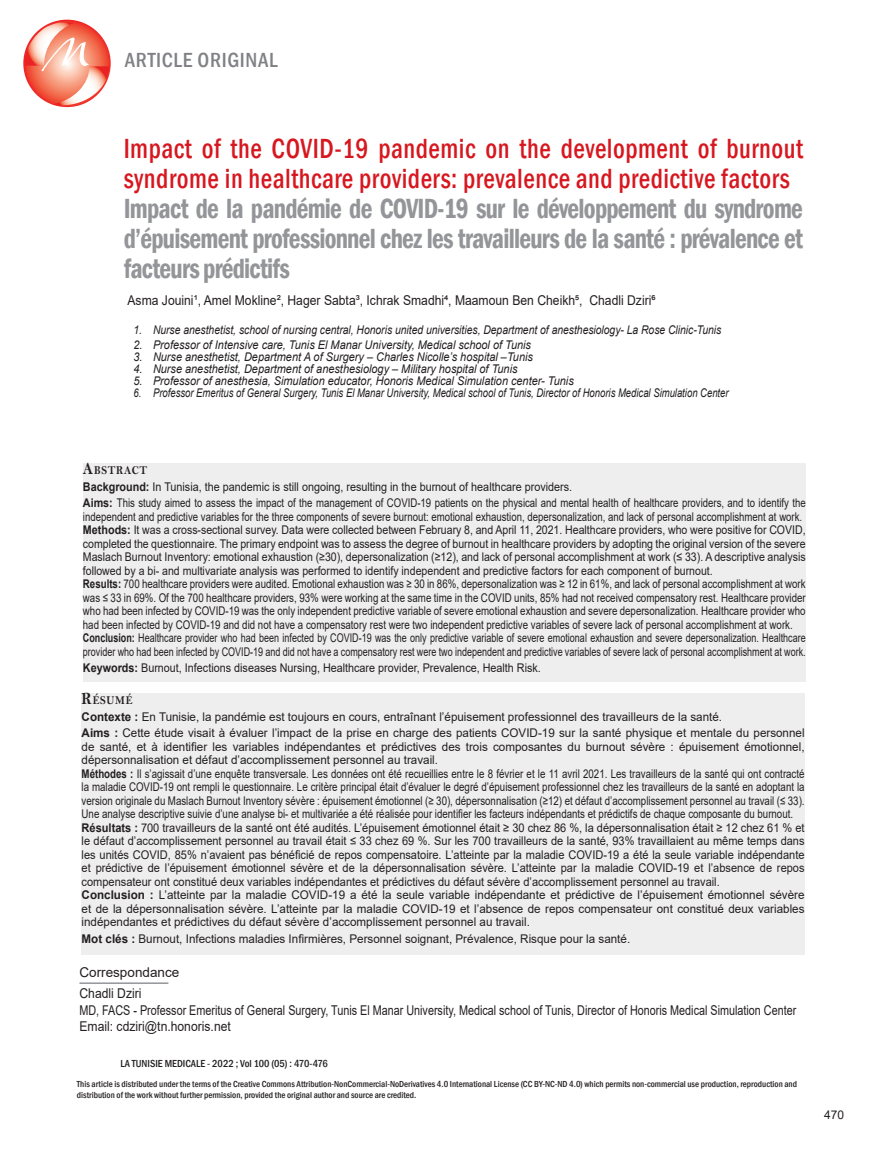
<style>
.page{position:relative;width:893px;height:1149px;background:#fff}
.page>*{position:absolute;margin:0;border:0;box-sizing:border-box;transform-origin:0 0}
.t1{font:600 condensed 28.5px/30px "Franklin Gothic";letter-spacing:-.03em;color:#939598;text-align:justify;scale:.9 1}
.t2{font:500 condensed 28.5px/30px "Franklin Gothic";letter-spacing:.02em;color:#d7171f;scale:.9 1}
.t3{font:500 condensed 21px "Franklin Gothic";letter-spacing:.03em;color:#808285}
.t4{font:13.5px "Arial";color:#231f20;scale:.8 1}
.t5{font:13.5px "Arial";color:#231f20;scale:.9 1}
.t6{font:13.5px "Arial";color:#231f20}
.t7{font:12px/13.5px "Arial";color:#231f20;text-align:justify;scale:.81 1}
.t8{font:12px/13.5px "Arial";color:#231f20;text-align:justify}
.t9{font:12px/13.5px "Arial";color:#231f20;text-align:justify;scale:.92 1}
.t10{font:12px/13.5px "Arial";color:#231f20;text-align:justify;scale:.88 1}
.t11{font:12px/13.5px "Arial";color:#231f20;scale:.75 1}
.t12{font:italic 12px "Arial";color:#231f20;scale:.91 1}
.t13{font:12px/13.5px "Arial";color:#231f20;scale:.8 1}
.t14{font:12px "Arial";color:#231f20;scale:.9 1}
.t15{font:italic 12px "Arial";color:#231f20;scale:.79 1}
.t16{font:italic 12px "Arial";color:#231f20;scale:.86 1}
.t17{font:12px "Bell MT Bold";letter-spacing:.07em;color:#231f20;scale:.87 1}
.t18{font:500 condensed 10.5px "Franklin Gothic";color:#231f20}
.t19{font:500 condensed 9px "Franklin Gothic";color:#231f20}
.s1{font-size:17.1px}
.s2{font-weight:700}
</style>
<div class="page">
<hr style="left:79px;top:982px;width:89px;height:1px;background:#939598">
<svg style="left:23px;top:20px;width:88px;height:87px"></svg>
<svg style="left:24px;top:23px;width:85px;height:82px"></svg>
<div style="left:83px;top:463px;width:723px;height:218px;background:#eeeeef"></div>
<div style="left:82px;top:692px;width:723px;height:261px;background:#eeeeef"></div>
<p class="t3" style="left:125px;top:46px;width:155px">ARTICLE ORIGINAL</p>
<p class="t2" style="left:124px;top:133px;width:756px">Impact of the COVID-19 pandemic on the development of burnout syndrome in healthcare providers: prevalence and predictive factors</p>
<p class="t1" style="left:124px;top:193px;width:756px">Impact de la pandémie de COVID-19 sur le développement du syndrome d’épuisement professionnel chez les travailleurs de la santé : prévalence et facteurs prédictifs</p>
<p class="t5" style="left:128px;top:291px;width:588px">Asma Jouini¹, Amel Mokline², Hager Sabta³, Ichrak Smadhi⁴, Maamoun Ben Cheikh⁵, Chadli Dziri⁶</p>
<p class="t16" style="left:134px;top:321px;width:685px">1. Nurse anesthetist, school of nursing central, Honoris united universities, Department of anesthesiology- La Rose Clinic-Tunis</p>
<p class="t12" style="left:134px;top:336px;width:438px">2. Professor of Intensive care, Tunis El Manar University, Medical school of Tunis</p>
<p class="t12" style="left:134px;top:348px;width:440px">3. Nurse anesthetist, Department A of Surgery – Charles Nicolle’s hospital –Tunis</p>
<p class="t12" style="left:134px;top:360px;width:424px">4. Nurse anesthetist, Department of anesthesiology – Military hospital of Tunis</p>
<p class="t12" style="left:134px;top:372px;width:485px">5. Professor of anesthesia, Simulation educator, Honoris Medical Simulation center- Tunis</p>
<p class="t15" style="left:134px;top:384px;width:755px">6. Professor Emeritus of General Surgery, Tunis El Manar University, Medical school of Tunis, Director of Honoris Medical Simulation Center</p>
<p class="t17" style="left:83px;top:463px;width:75px"><span class="s1">A</span>BSTRACT</p>
<p class="t14" style="left:83px;top:478px;width:545px"><span class="s2">Background:</span> In Tunisia, the pandemic is still ongoing, resulting in the burnout of healthcare providers.</p>
<p class="t13" style="left:83px;top:496px;width:905px"><span class="s2">Aims:</span> This study aimed to assess the impact of the management of COVID-19 patients on the physical and mental health of healthcare providers, and to identify the independent and predictive variables for the three components of severe burnout: emotional exhaustion, depersonalization, and lack of personal accomplishment at work.</p>
<p class="t10" style="left:83px;top:523px;width:823px"><span class="s2">Methods:</span> It was a cross-sectional survey. Data were collected between February 8, and April 11, 2021. Healthcare providers, who were positive for COVID, completed the questionnaire. The primary endpoint was to assess the degree of burnout in healthcare providers by adopting the original version of the severe Maslach Burnout Inventory: emotional exhaustion (≥30), depersonalization (≥12), and lack of personal accomplishment at work (≤ 33). A descriptive analysis followed by a bi- and multivariate analysis was performed to identify independent and predictive factors for each component of burnout.</p>
<p class="t7" style="left:83px;top:577px;width:894px"><span class="s2">Results:</span> 700 healthcare providers were audited. Emotional exhaustion was ≥ 30 in 86%, depersonalization was ≥ 12 in 61%, and lack of personal accomplishment at work was ≤ 33 in 69%. Of the 700 healthcare providers, 93% were working at the same time in the COVID units, 85% had not received compensatory rest. Healthcare provider who had been infected by COVID-19 was the only independent predictive variable of severe emotional exhaustion and severe depersonalization. Healthcare provider who had been infected by COVID-19 and did not have a compensatory rest were two independent predictive variables of severe lack of personal accomplishment at work.</p>
<p class="t11" style="left:83px;top:631px;width:965px"><span class="s2">Conclusion:</span> Healthcare provider who had been infected by COVID-19 was the only predictive variable of severe emotional exhaustion and severe depersonalization. Healthcare provider who had been infected by COVID-19 and did not have a compensatory rest were two independent and predictive variables of severe lack of personal accomplishment at work.</p>
<p class="t14" style="left:83px;top:659px;width:510px"><span class="s2">Keywords:</span> Burnout, Infections diseases Nursing, Healthcare provider, Prevalence, Health Risk.</p>
<p class="t17" style="left:82px;top:693px;width:60px"><span class="s1">R</span>ÉSUMÉ</p>
<p class="t8" style="left:82px;top:709px;width:642px"><span class="s2">Contexte :</span> En Tunisie, la pandémie est toujours en cours, entraînant l’épuisement professionnel des travailleurs de la santé.</p>
<p class="t8" style="left:82px;top:725px;width:724px"><span class="s2">Aims :</span> Cette étude visait à évaluer l’impact de la prise en charge des patients COVID-19 sur la santé physique et mentale du personnel de santé, et à identifier les variables indépendantes et prédictives des trois composantes du burnout sévère : épuisement émotionnel, dépersonnalisation et défaut d’accomplissement personnel au travail.</p>
<p class="t7" style="left:82px;top:766px;width:894px"><span class="s2">Méthodes :</span> Il s’agissait d’une enquête transversale. Les données ont été recueillies entre le 8 février et le 11 avril 2021. Les travailleurs de la santé qui ont contracté la maladie COVID-19 ont rempli le questionnaire. Le critère principal était d’évaluer le degré d’épuisement professionnel chez les travailleurs de la santé en adoptant la version originale du Maslach Burnout Inventory sévère : épuisement émotionnel (≥ 30), dépersonnalisation (≥12) et défaut d’accomplissement personnel au travail (≤ 33).<br>Une analyse descriptive suivie d’une analyse bi- et multivariée a été réalisée pour identifier les facteurs indépendants et prédictifs de chaque composante du burnout.</p>
<p class="t9" style="left:82px;top:820px;width:787px"><span class="s2">Résultats :</span> 700 travailleurs de la santé ont été audités. L’épuisement émotionnel était ≥ 30 chez 86 %, la dépersonnalisation était ≥ 12 chez 61 % et le défaut d’accomplissement personnel au travail était ≤ 33 chez 69 %. Sur les 700 travailleurs de la santé, 93% travaillaient au même temps dans les unités COVID, 85% n’avaient pas bénéficié de repos compensatoire. L’atteinte par la maladie COVID-19 a été la seule variable indépendante et prédictive de l’épuisement émotionnel sévère et de la dépersonnalisation sévère. L’atteinte par la maladie COVID-19 et l’absence de repos compensateur ont constitué deux variables indépendantes et prédictives du défaut sévère d’accomplissement personnel au travail.</p>
<p class="t8" style="left:82px;top:887px;width:724px"><span class="s2">Conclusion :</span> L’atteinte par la maladie COVID-19 a été la seule variable indépendante et prédictive de l’épuisement émotionnel sévère et de la dépersonnalisation sévère. L’atteinte par la maladie COVID-19 et l’absence de repos compensateur ont constitué deux variables indépendantes et prédictives du défaut sévère d’accomplissement personnel au travail.</p>
<p class="t8" style="left:82px;top:931px;width:550px"><span class="s2">Mot clés :</span> Burnout, Infections maladies Infirmières, Personnel soignant, Prévalence, Risque pour la santé.</p>
<p class="t6" style="left:79px;top:962px;width:101px">Correspondance</p>
<p class="t5" style="left:79px;top:983px;width:70px">Chadli Dziri</p>
<p class="t4" style="left:79px;top:1000px;width:897px">MD, FACS - Professor Emeritus of General Surgery, Tunis El Manar University, Medical school of Tunis, Director of Honoris Medical Simulation Center</p>
<p class="t5" style="left:79px;top:1016px;width:170px">Email: cdziri@tn.honoris.net</p>
<p class="t18" style="left:120px;top:1056px;width:209px">LA TUNISIE MEDICALE - 2022 ; Vol 100 (05) : 470-476</p>
<p class="t19" style="left:77px;top:1077px;width:722px">This article is distributed under the terms of the Creative Commons Attribution-NonCommercial-NoDerivatives 4.0 International License (CC BY-NC-ND 4.0) which permits non-commercial use production, reproduction and</p>
<p class="t19" style="left:77px;top:1088px;width:341px">distribution of the work without further permission, provided the original author and source are credited.</p>
<p class="t8" style="left:824px;top:1107px;width:22px">470</p>
</div>
